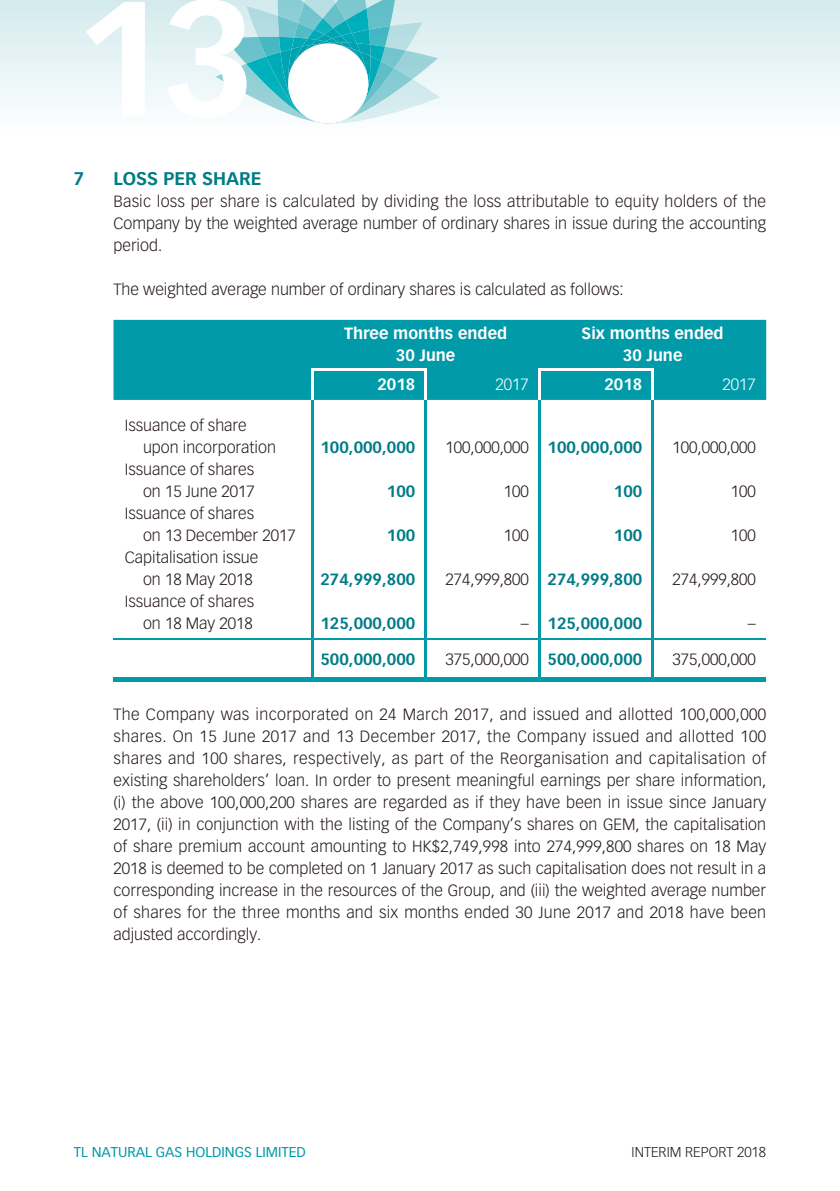
<style>
.page{position:relative;width:840px;height:1191px;background:#fff}
.page>*{position:absolute;margin:0;border:0;box-sizing:border-box;transform-origin:0 0}
.t1{font:700 160px "Vectora LT Std";color:#fff}
.t2{font:700 18px "Vectora LT Std";color:#007c87}
.t3{font:300 16px/22px "Vectora LT Std";color:#231916}
.t4{font:700 16px "Vectora LT Std";color:#007c87}
.t5{font:700 16px/22px "Vectora LT Std";color:#fff;text-align:center}
.t6{font:300 16px "Vectora LT Std";color:#fff}
.t7{font:14px "Vectora LT Std";color:#009aa8}
.t8{font:300 14px "Vectora LT Std";color:#231916}
.s1{font-weight:700;color:#007c87}
.s2{font-weight:300;color:#231916}
</style>
<div class="page">
<svg style="left:0;top:0;width:839px;height:106px"></svg>
<svg style="left:215px;top:0;width:225px;height:124px"></svg>
<div style="left:113px;top:320px;width:652px;height:80px;background:#009aa8"></div>
<svg style="left:311px;top:631px;width:2px;height:14px"></svg>
<svg style="left:424px;top:631px;width:2px;height:14px"></svg>
<svg style="left:538px;top:631px;width:2px;height:14px"></svg>
<svg style="left:651px;top:631px;width:2px;height:14px"></svg>
<svg style="left:311px;top:667px;width:2px;height:15px"></svg>
<svg style="left:424px;top:667px;width:2px;height:15px"></svg>
<svg style="left:538px;top:667px;width:2px;height:15px"></svg>
<svg style="left:651px;top:667px;width:2px;height:15px"></svg>
<hr style="left:311px;top:368px;width:115px;height:2px;background:#fff">
<hr style="left:538px;top:368px;width:115px;height:2px;background:#fff">
<svg style="left:311px;top:400px;width:2px;height:11px"></svg>
<svg style="left:538px;top:400px;width:2px;height:11px"></svg>
<svg style="left:424px;top:400px;width:2px;height:11px"></svg>
<svg style="left:651px;top:400px;width:2px;height:11px"></svg>
<hr style="left:311px;top:411px;width:2px;height:44px;background:#009aa8">
<hr style="left:538px;top:411px;width:2px;height:44px;background:#009aa8">
<hr style="left:311px;top:370px;width:2px;height:30px;background:#fff">
<hr style="left:424px;top:370px;width:2px;height:30px;background:#fff">
<hr style="left:538px;top:370px;width:2px;height:30px;background:#fff">
<hr style="left:651px;top:370px;width:2px;height:30px;background:#fff">
<hr style="left:424px;top:411px;width:2px;height:44px;background:#009aa8">
<hr style="left:651px;top:411px;width:2px;height:44px;background:#009aa8">
<hr style="left:311px;top:455px;width:2px;height:44px;background:#009aa8">
<hr style="left:538px;top:455px;width:2px;height:44px;background:#009aa8">
<hr style="left:311px;top:499px;width:2px;height:44px;background:#009aa8">
<hr style="left:538px;top:499px;width:2px;height:44px;background:#009aa8">
<hr style="left:311px;top:543px;width:2px;height:44px;background:#009aa8">
<hr style="left:538px;top:543px;width:2px;height:44px;background:#009aa8">
<hr style="left:311px;top:587px;width:2px;height:44px;background:#009aa8">
<hr style="left:538px;top:587px;width:2px;height:44px;background:#009aa8">
<hr style="left:311px;top:645px;width:2px;height:22px;background:#009aa8">
<hr style="left:538px;top:645px;width:2px;height:22px;background:#009aa8">
<hr style="left:424px;top:455px;width:2px;height:44px;background:#009aa8">
<hr style="left:651px;top:455px;width:2px;height:44px;background:#009aa8">
<hr style="left:424px;top:499px;width:2px;height:44px;background:#009aa8">
<hr style="left:651px;top:499px;width:2px;height:44px;background:#009aa8">
<hr style="left:424px;top:543px;width:2px;height:44px;background:#009aa8">
<hr style="left:651px;top:543px;width:2px;height:44px;background:#009aa8">
<hr style="left:424px;top:587px;width:2px;height:44px;background:#009aa8">
<hr style="left:651px;top:587px;width:2px;height:44px;background:#009aa8">
<hr style="left:424px;top:645px;width:2px;height:22px;background:#009aa8">
<hr style="left:651px;top:645px;width:2px;height:22px;background:#009aa8">
<hr style="left:113px;top:639px;width:198px;height:1px;background:#009aa8">
<hr style="left:313px;top:639px;width:111px;height:1px;background:#009aa8">
<hr style="left:426px;top:639px;width:112px;height:1px;background:#009aa8">
<hr style="left:540px;top:639px;width:111px;height:1px;background:#009aa8">
<hr style="left:653px;top:639px;width:112px;height:1px;background:#009aa8">
<hr style="left:113px;top:678px;width:198px;height:4px;background:#009aa8">
<hr style="left:313px;top:678px;width:111px;height:4px;background:#009aa8">
<hr style="left:426px;top:678px;width:112px;height:4px;background:#009aa8">
<hr style="left:540px;top:678px;width:111px;height:4px;background:#009aa8">
<hr style="left:653px;top:678px;width:112px;height:4px;background:#009aa8">
<h1 class="t1" style="left:74px;top:-17px;width:183px">13</h1>
<p class="t2" style="left:74px;top:170px;width:12px">7</p>
<p class="t2" style="left:113px;top:170px;width:149px">LOSS PER SHARE</p>
<p class="t3" style="left:113px;top:191px;width:653px;text-align:justify">Basic loss per share is calculated by dividing the loss attributable to equity holders of the Company by the weighted average number of ordinary shares in issue during the accounting period.</p>
<p class="t3" style="left:113px;top:279px;width:511px">The weighted average number of ordinary shares is calculated as follows:</p>
<p class="t5" style="left:344px;top:323px;width:164px">Three months ended<br>30 June</p>
<p class="t5" style="left:581px;top:323px;width:143px">Six months ended<br>30 June</p>
<p class="t5" style="left:377px;top:374px;width:39px">2018</p>
<p class="t6" style="left:495px;top:376px;width:35px">2017</p>
<p class="t5" style="left:604px;top:374px;width:39px">2018</p>
<p class="t6" style="left:722px;top:376px;width:35px">2017</p>
<p class="t3" style="left:143px;top:415px;width:134px;text-indent:-18px">Issuance of share upon incorporation</p>
<p class="t4" style="left:320px;top:439px;width:96px">100,000,000</p>
<p class="t3" style="left:445px;top:437px;width:198px">100,000,000 <span class="s1">100,000,000</span></p>
<p class="t3" style="left:672px;top:437px;width:85px">100,000,000</p>
<p class="t3" style="left:125px;top:459px;width:131px;text-align:right">Issuance of shares on 15 June 2017</p>
<p class="t3" style="left:143px;top:503px;width:154px;text-indent:-18px">Issuance of shares<br>on 13 December 2017</p>
<p class="t3" style="left:143px;top:547px;width:117px;text-indent:-18px">Capitalisation issue on 18 May 2018</p>
<p class="t3" style="left:125px;top:591px;width:131px;text-align:right">Issuance of shares on 18 May 2018</p>
<p class="t4" style="left:386px;top:483px;width:30px">100</p>
<p class="t3" style="left:503px;top:481px;width:26px">100</p>
<p class="t4" style="left:613px;top:483px;width:30px">100</p>
<p class="t3" style="left:730px;top:481px;width:26px">100</p>
<p class="t4" style="left:386px;top:527px;width:30px">100</p>
<p class="t3" style="left:503px;top:525px;width:26px">100</p>
<p class="t4" style="left:613px;top:527px;width:30px">100</p>
<p class="t3" style="left:730px;top:525px;width:26px">100</p>
<p class="t4" style="left:320px;top:571px;width:96px">274,999,800</p>
<p class="t3" style="left:445px;top:569px;width:198px">274,999,800 <span class="s1">274,999,800</span></p>
<p class="t3" style="left:672px;top:569px;width:85px">274,999,800</p>
<p class="t4" style="left:320px;top:615px;width:96px">125,000,000</p>
<p class="t4" style="left:520px;top:615px;width:123px"><span class="s2">–</span> 125,000,000</p>
<p class="t3" style="left:747px;top:613px;width:9px">–</p>
<p class="t4" style="left:320px;top:651px;width:96px">500,000,000</p>
<p class="t3" style="left:445px;top:649px;width:198px">375,000,000 <span class="s1">500,000,000</span></p>
<p class="t3" style="left:672px;top:649px;width:85px">375,000,000</p>
<p class="t3" style="left:113px;top:704px;width:654px;text-align:justify">The Company was incorporated on 24 March 2017, and issued and allotted 100,000,000 shares. On 15 June 2017 and 13 December 2017, the Company issued and allotted 100 shares and 100 shares, respectively, as part of the Reorganisation and capitalisation of existing shareholders’ loan. In order to present meaningful earnings per share information, (i) the above 100,000,200 shares are regarded as if they have been in issue since January 2017, (ii) in conjunction with the listing of the Company’s shares on GEM, the capitalisation of share premium account amounting to HK$2,749,998 into 274,999,800 shares on 18 May 2018 is deemed to be completed on 1 January 2017 as such capitalisation does not result in a corresponding increase in the resources of the Group, and (iii) the weighted average number of shares for the three months and six months ended 30 June 2017 and 2018 have been adjusted accordingly.</p>
<p class="t7" style="left:74px;top:1145px;width:233px">TL NATURAL GAS HOLDINGS LIMITED</p>
<p class="t8" style="left:631px;top:1145px;width:136px">INTERIM REPORT 2018</p>
</div>
